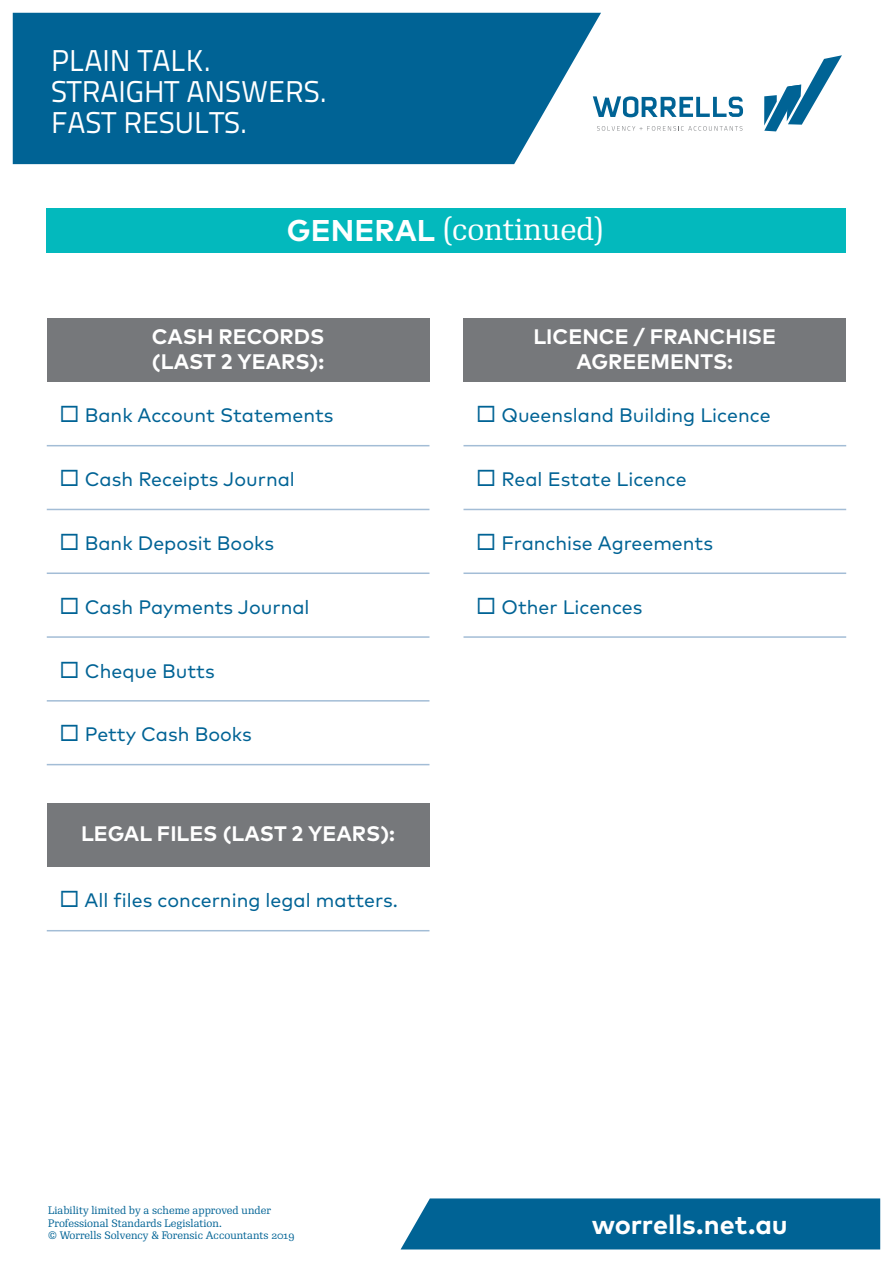
<style>
.page{position:relative;width:893px;height:1263px;background:#fff}
.page>*{position:absolute;margin:0;border:0;box-sizing:border-box;transform-origin:0 0}
.t1{font:30px/31.2px "Titillium Text 22 L";color:#fff}
.SUBHEADING{font:30px "Re Public Std";color:#fff}
.t2{font:700 27px "Mark Pro";letter-spacing:-.005em;color:#fff}
.SUBHEADING-2{font:700 21px/25.2px "Mark Pro";color:#fff;text-align:center}
.PARA{font:19.5px "Mark Pro";color:#006395}
.t3{font:10.5px/12.6px "Re Public Std";color:#006395}
.s1{font-family:"Mark Pro";font-weight:700}
</style>
<div class="page">
<div style="left:401px;top:1198px;width:479px;height:51px;background:#006395"></div>
<svg style="left:13px;top:13px;width:588px;height:151px;background:#126e9c"></svg>
<svg style="left:764px;top:55px;width:78px;height:76px"></svg>
<svg style="left:597px;top:126px;width:145px;height:5px"></svg>
<svg style="left:593px;top:96px;width:150px;height:21px"></svg>
<div style="left:47px;top:318px;width:382px;height:64px;background:#76787b"></div>
<hr style="left:47px;top:445px;width:382px;height:1px;background:#a3bdd6">
<hr style="left:47px;top:509px;width:382px;height:1px;background:#a3bdd6">
<hr style="left:47px;top:572px;width:382px;height:2px;background:#a3bdd6">
<hr style="left:47px;top:636px;width:382px;height:2px;background:#a3bdd6">
<hr style="left:47px;top:700px;width:382px;height:2px;background:#a3bdd6">
<hr style="left:47px;top:764px;width:382px;height:1px;background:#a3bdd6">
<div style="left:47px;top:803px;width:382px;height:64px;background:#76787b"></div>
<hr style="left:47px;top:930px;width:382px;height:1px;background:#a3bdd6">
<div style="left:463px;top:318px;width:383px;height:64px;background:#76787b"></div>
<hr style="left:463px;top:445px;width:383px;height:1px;background:#a3bdd6">
<hr style="left:463px;top:509px;width:383px;height:1px;background:#a3bdd6">
<hr style="left:463px;top:572px;width:383px;height:2px;background:#a3bdd6">
<hr style="left:463px;top:636px;width:383px;height:2px;background:#a3bdd6">
<div style="left:47px;top:208px;width:799px;height:45px;background:#03b9bd"></div>
<h1 class="t1" style="left:51px;top:29px;width:278px">PLAIN TALK.<br>STRAIGHT ANSWERS.<br>FAST RESULTS.</h1>
<h1 class="t1" style="left:51px;top:43px;width:278px">PLAIN TALK.<br>STRAIGHT ANSWERS.<br>FAST RESULTS.</h1>
<p class="SUBHEADING" style="left:287px;top:210px;width:319px"><span class="s1">GENERAL</span> (continued)</p>
<p class="SUBHEADING-2" style="left:152px;top:322px;width:174px">CASH RECORDS</p>
<p class="SUBHEADING-2" style="left:152px;top:347px;width:174px">(LAST 2 YEARS):</p>
<p class="PARA" style="left:60px;top:401px;width:276px">◻ Bank Account Statements</p>
<p class="PARA" style="left:60px;top:465px;width:237px">◻ Cash Receipts Journal</p>
<p class="PARA" style="left:60px;top:528px;width:216px">◻ Bank Deposit Books</p>
<p class="PARA" style="left:60px;top:592px;width:252px">◻ Cash Payments Journal</p>
<p class="PARA" style="left:60px;top:656px;width:157px">◻ Cheque Butts</p>
<p class="PARA" style="left:60px;top:720px;width:194px">◻ Petty Cash Books</p>
<p class="SUBHEADING-2" style="left:81px;top:819px;width:315px">LEGAL FILES (LAST 2 YEARS):</p>
<p class="PARA" style="left:60px;top:886px;width:340px">◻ All files concerning legal matters.</p>
<p class="SUBHEADING-2" style="left:534px;top:322px;width:244px">LICENCE / FRANCHISE<br>AGREEMENTS:</p>
<p class="PARA" style="left:476px;top:401px;width:296px">◻ Queensland Building Licence</p>
<p class="PARA" style="left:476px;top:465px;width:212px">◻ Real Estate Licence</p>
<p class="PARA" style="left:476px;top:528px;width:238px">◻ Franchise Agreements</p>
<p class="PARA" style="left:476px;top:592px;width:168px">◻ Other Licences</p>
<p class="t3" style="left:48px;top:1204px;width:248px">Liability limited by a scheme approved under<br>Professional Standards Legislation.<br>© Worrells Solvency &amp; Forensic Accountants 2019</p>
<h2 class="t2" style="left:592px;top:1204px;width:197px">worrells.net.au</h2>
</div>
